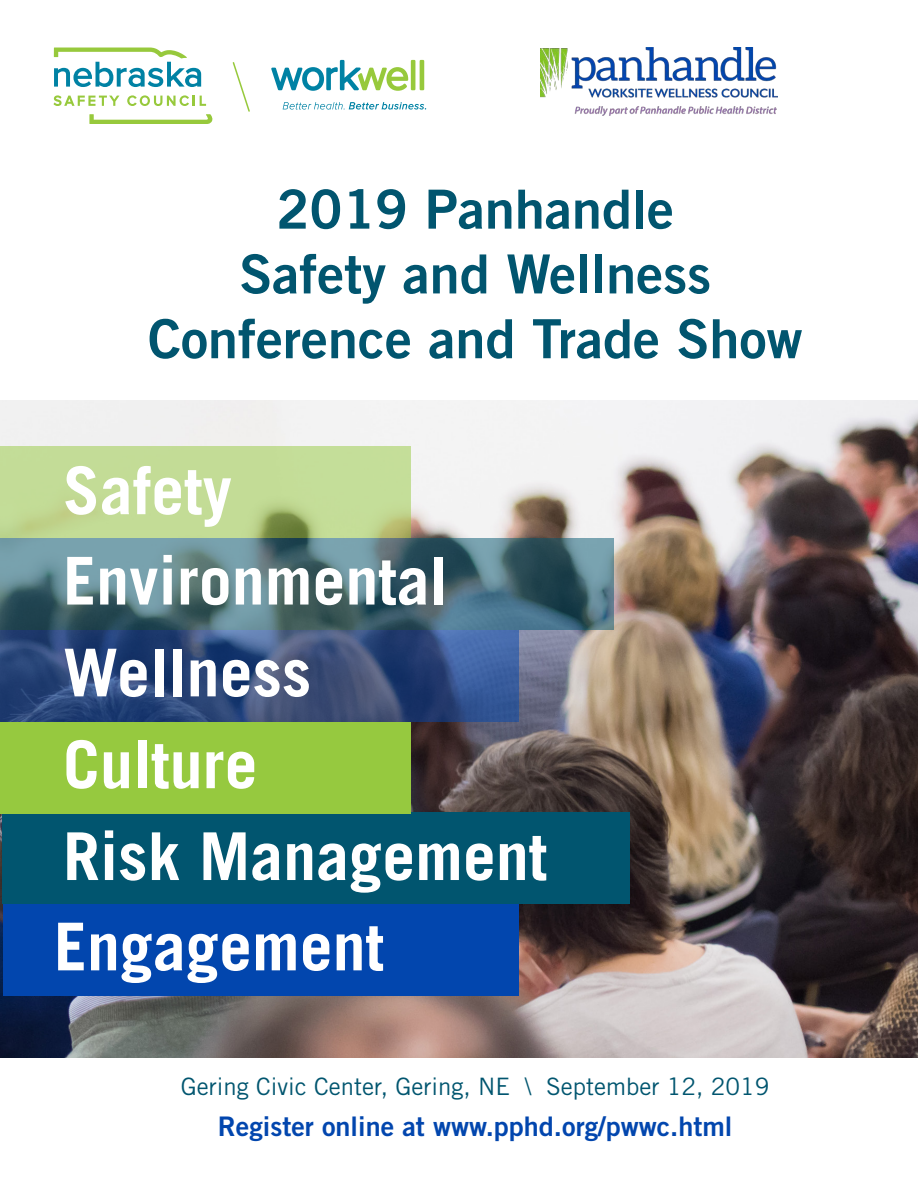
<style>
.page{position:relative;width:918px;height:1188px;background:#fff}
.page>*{position:absolute;margin:0;border:0;box-sizing:border-box;transform-origin:0 0}
.t1{font:700 66px "Trade Gothic LT Std";color:#fff}
.t2{font:54px "Trade Gothic LT Std Bd 2";color:#01556f}
.t3{font:27px "Trade Gothic LT Std Bd 2";color:#0246ae}
.t4{font:24px "Trade Gothic LT Std";color:#01556f}
</style>
<div class="page">
<img style="left:0;top:401px;width:918px;height:656px">
<div style="left:3px;top:904px;width:515px;height:92px;background:#0246ae"></div>
<img style="left:541px;top:48px;width:236px;height:68px">
<svg style="left:0;top:630px;width:518px;height:92px;background:#314b7d"></svg>
<div style="left:3px;top:812px;width:627px;height:92px;background:#01556f"></div>
<svg style="left:0;top:538px;width:614px;height:92px;background:#50747e"></svg>
<svg style="left:0;top:447px;width:410px;height:91px;background:#c0d892"></svg>
<div style="left:0;top:722px;width:410px;height:92px;background:#96c93f"></div>
<svg style="left:283px;top:102px;width:143px;height:8px"></svg>
<svg style="left:233px;top:62px;width:17px;height:50px"></svg>
<hr style="left:411px;top:60px;width:4px;height:30px;background:#97c93c">
<hr style="left:420px;top:60px;width:4px;height:30px;background:#97c93c">
<svg style="left:271px;top:60px;width:137px;height:31px"></svg>
<svg style="left:53px;top:95px;width:66px;height:11px"></svg>
<svg style="left:127px;top:95px;width:79px;height:11px"></svg>
<svg style="left:89px;top:114px;width:124px;height:10px"></svg>
<svg style="left:54px;top:48px;width:147px;height:39px"></svg>
<p class="t2" style="left:276px;top:176px;width:399px">2019 Panhandle</p>
<p class="t2" style="left:239px;top:241px;width:473px">Safety and Wellness</p>
<p class="t2" style="left:148px;top:305px;width:656px">Conference and Trade Show</p>
<p class="t1" style="left:63px;top:450px;width:170px">Safety</p>
<p class="t1" style="left:63px;top:540px;width:386px">Environmental</p>
<p class="t1" style="left:63px;top:632px;width:250px">Wellness</p>
<p class="t1" style="left:63px;top:724px;width:196px">Culture</p>
<p class="t1" style="left:63px;top:816px;width:486px">Risk Management</p>
<p class="t1" style="left:54px;top:906px;width:331px">Engagement</p>
<p class="t4" style="left:181px;top:1072px;width:590px">Gering Civic Center, Gering, NE \ September 12, 2019</p>
<p class="t3" style="left:218px;top:1110px;width:516px">Register online at www.pphd.org/pwwc.html</p>
</div>
